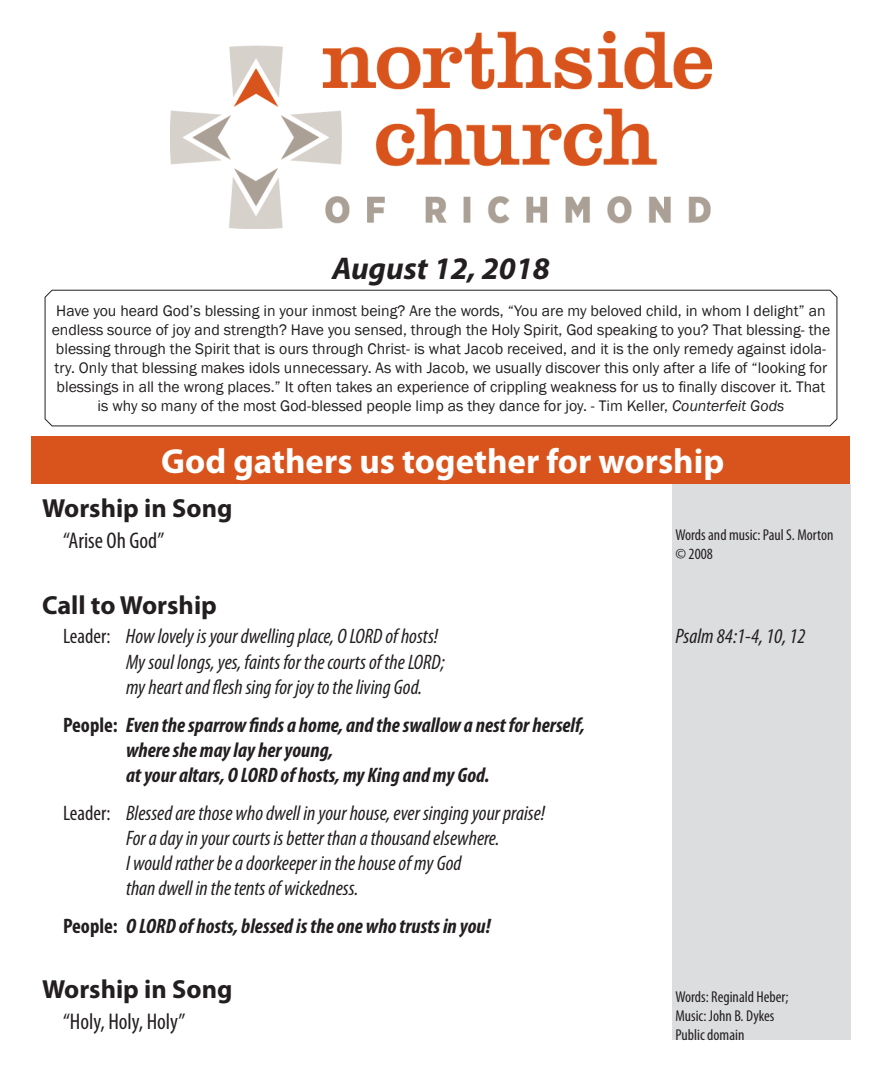
<style>
.page{position:relative;width:882px;height:1071px;background:#fff}
.page>*{position:absolute;margin:0;border:0;box-sizing:border-box;transform-origin:0 0}
.t1{font:700 35px "Myriad Pro";color:#fff}
.t2{font:italic 700 31.5px "Myriad Pro";color:#231f20}
.t3{font:700 26.25px "Myriad Pro";color:#231f20}
.t4{font:condensed 22.75px "Myriad Pro";color:#231f20}
.t5{font:italic condensed 21px "Myriad Pro";color:#231f20}
.t6{font:italic 700 condensed 21px "Myriad Pro";color:#231f20}
.t7{font:15.75px/18.9px "Franklin Gothic";color:#231f20;text-align:center}
.t8{font:condensed 15.75px/18.9px "Myriad Pro";color:#231f20}
.s1{font-style:italic}
.s2{font-style:normal}
</style>
<div class="page">
<div style="left:672px;top:484px;width:178px;height:556px;background:#dcdddf"></div>
<img style="left:171px;top:32px;width:540px;height:197px">
<div style="left:32px;top:437px;width:818px;height:47px;background:#d9531c"></div>
<svg style="left:44px;top:289px;width:794px;height:138px"></svg>
<p class="t2" style="left:332px;top:248px;width:219px">August 12, 2018</p>
<p class="t7" style="left:52px;top:302px;width:780px">Have you heard God’s blessing in your inmost being? Are the words, “You are my beloved child, in whom I delight” an endless source of joy and strength? Have you sensed, through the Holy Spirit, God speaking to you? That blessing- the blessing through the Spirit that is ours through Christ- is what Jacob received, and it is the only remedy against idola&shy;try. Only that blessing makes idols unnecessary. As with Jacob, we usually discover this only after a life of “looking for blessings in all the wrong places.” It often takes an experience of crippling weakness for us to finally discover it. That is why so many of the most God-blessed people limp as they dance for joy. - Tim Keller, <span class="s1">Counterfeit Gods</span></p>
<p class="t1" style="left:161px;top:439px;width:565px">God gathers us together for worship</p>
<p class="t3" style="left:42px;top:491px;width:192px">Worship in Song</p>
<p class="t4" style="left:63px;top:527px;width:103px">“Arise Oh God”</p>
<p class="t3" style="left:42px;top:588px;width:176px">Call to Worship</p>
<p class="t5" style="left:63px;top:624px;width:377px"><span class="s2">Leader:</span> How lovely is your dwelling place, O LORD of hosts!</p>
<p class="t5" style="left:126px;top:649px;width:320px">My soul longs, yes, faints for the courts of the LORD;</p>
<p class="t5" style="left:126px;top:674px;width:298px">my heart and flesh sing for joy to the living God.</p>
<p class="t6" style="left:63px;top:712px;width:523px"><span class="s2">People:</span> Even the sparrow finds a home, and the swallow a nest for herself,</p>
<p class="t6" style="left:126px;top:737px;width:209px">where she may lay her young,</p>
<p class="t6" style="left:126px;top:762px;width:365px">at your altars, O LORD of hosts, my King and my God.</p>
<p class="t5" style="left:63px;top:800px;width:484px"><span class="s2">Leader:</span> Blessed are those who dwell in your house, ever singing your praise!</p>
<p class="t5" style="left:126px;top:825px;width:375px">For a day in your courts is better than a thousand elsewhere.</p>
<p class="t5" style="left:126px;top:851px;width:337px">I would rather be a doorkeeper in the house of my God</p>
<p class="t5" style="left:126px;top:876px;width:234px">than dwell in the tents of wickedness.</p>
<p class="t6" style="left:63px;top:913px;width:429px"><span class="s2">People:</span> O LORD of hosts, blessed is the one who trusts in you!</p>
<p class="t3" style="left:42px;top:972px;width:192px">Worship in Song</p>
<p class="t4" style="left:63px;top:1007px;width:124px">“Holy, Holy, Holy”</p>
<p class="t8" style="left:676px;top:525px;width:160px">Words and music: Paul S. Morton © 2008</p>
<p class="t5" style="left:676px;top:624px;width:132px">Psalm 84:1-4, 10, 12</p>
<p class="t8" style="left:676px;top:987px;width:114px">Words: Reginald Heber;</p>
<p class="t8" style="left:676px;top:1006px;width:100px">Music: John B. Dykes</p>
<p class="t8" style="left:676px;top:1025px;width:70px">Public domain</p>
</div>
